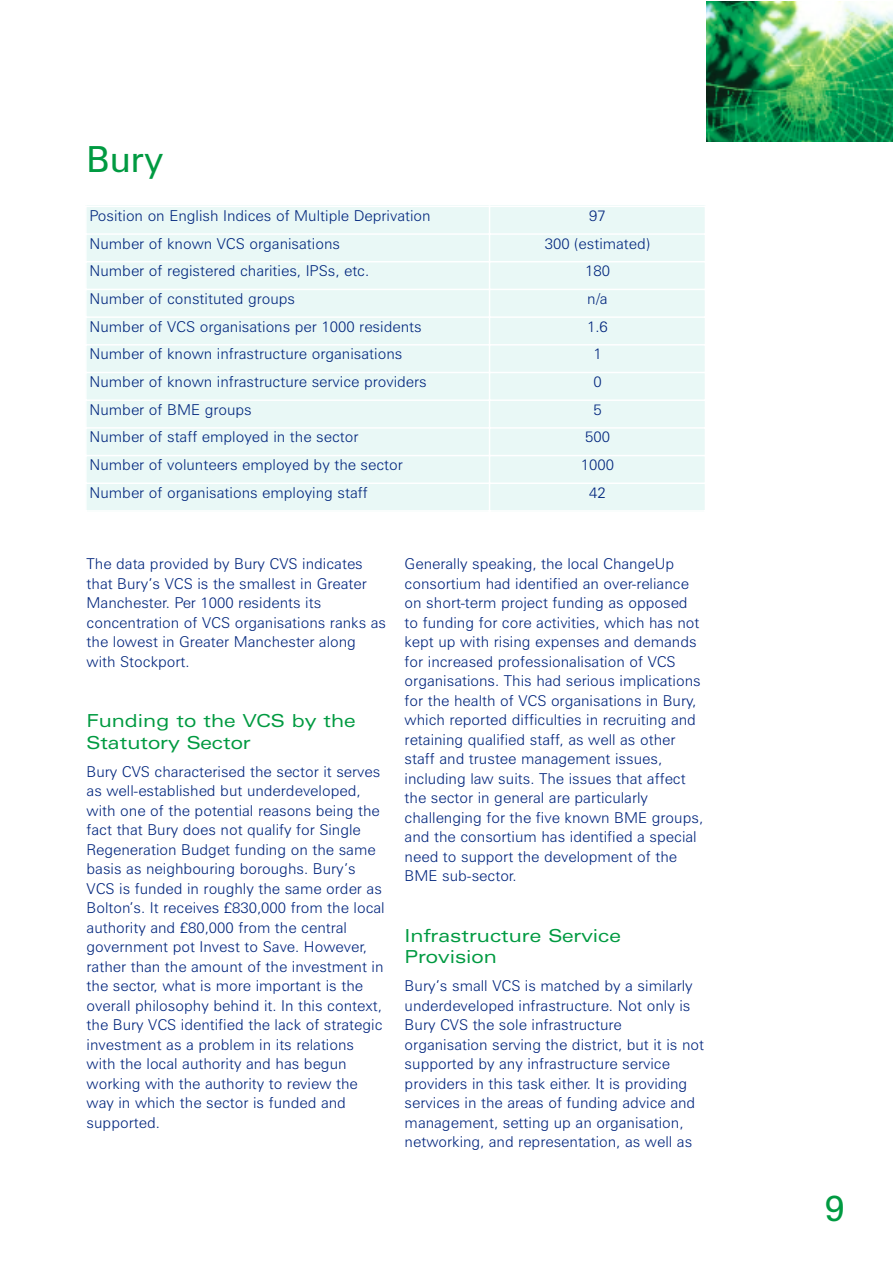
<style>
.page{position:relative;width:893px;height:1263px;background:#fff}
.page>*{position:absolute;margin:0;border:0;box-sizing:border-box;transform-origin:0 0}
.t1{font:36px "Zurich BT";color:#009a41}
.t2{font:expanded 18px/21.6px "Zurich BT";color:#009a41}
.t3{font:300 15px/19.5px "Zurich BT";color:#00257d}
</style>
<div class="page">
<div style="left:85px;top:206px;width:404px;height:28px;background:#e9f8f6"></div>
<div style="left:489px;top:206px;width:217px;height:28px;background:#e9f8f6"></div>
<div style="left:85px;top:234px;width:404px;height:28px;background:#e9f8f6"></div>
<div style="left:489px;top:234px;width:217px;height:28px;background:#e9f8f6"></div>
<div style="left:85px;top:262px;width:404px;height:27px;background:#e9f8f6"></div>
<div style="left:489px;top:262px;width:217px;height:27px;background:#e9f8f6"></div>
<div style="left:85px;top:289px;width:404px;height:28px;background:#e9f8f6"></div>
<div style="left:489px;top:289px;width:217px;height:28px;background:#e9f8f6"></div>
<div style="left:85px;top:317px;width:404px;height:28px;background:#e9f8f6"></div>
<div style="left:489px;top:317px;width:217px;height:28px;background:#e9f8f6"></div>
<div style="left:85px;top:345px;width:404px;height:28px;background:#e9f8f6"></div>
<div style="left:489px;top:345px;width:217px;height:28px;background:#e9f8f6"></div>
<div style="left:85px;top:373px;width:404px;height:27px;background:#e9f8f6"></div>
<div style="left:489px;top:373px;width:217px;height:27px;background:#e9f8f6"></div>
<div style="left:85px;top:400px;width:404px;height:28px;background:#e9f8f6"></div>
<div style="left:489px;top:400px;width:217px;height:28px;background:#e9f8f6"></div>
<div style="left:85px;top:428px;width:404px;height:28px;background:#e9f8f6"></div>
<div style="left:489px;top:428px;width:217px;height:28px;background:#e9f8f6"></div>
<div style="left:85px;top:456px;width:404px;height:27px;background:#e9f8f6"></div>
<div style="left:489px;top:456px;width:217px;height:27px;background:#e9f8f6"></div>
<div style="left:85px;top:483px;width:404px;height:29px;background:#e9f8f6"></div>
<div style="left:489px;top:483px;width:217px;height:29px;background:#e9f8f6"></div>
<hr style="left:85px;top:206px;width:2px;height:306px;background:#fff">
<hr style="left:489px;top:206px;width:1px;height:306px;background:#fff">
<hr style="left:704px;top:206px;width:2px;height:306px;background:#fff">
<hr style="left:85px;top:206px;width:621px;height:1px;background:#fff">
<hr style="left:85px;top:233px;width:621px;height:2px;background:#fff">
<hr style="left:85px;top:261px;width:621px;height:1px;background:#fff">
<hr style="left:85px;top:289px;width:621px;height:1px;background:#fff">
<hr style="left:85px;top:316px;width:621px;height:2px;background:#fff">
<hr style="left:85px;top:344px;width:621px;height:2px;background:#fff">
<hr style="left:85px;top:372px;width:621px;height:1px;background:#fff">
<hr style="left:85px;top:399px;width:621px;height:2px;background:#fff">
<hr style="left:85px;top:427px;width:621px;height:2px;background:#fff">
<hr style="left:85px;top:455px;width:621px;height:1px;background:#fff">
<hr style="left:85px;top:483px;width:621px;height:1px;background:#fff">
<hr style="left:85px;top:510px;width:621px;height:2px;background:#fff">
<img style="left:706px;top:2px;width:186px;height:140px">
<h1 class="t1" style="left:87px;top:147px;width:79px">Bury</h1>
<p class="t3" style="left:90px;top:208px;width:342px">Position on English Indices of Multiple Deprivation</p>
<p class="t3" style="left:589px;top:208px;width:18px">97</p>
<p class="t3" style="left:90px;top:236px;width:252px">Number of known VCS organisations</p>
<p class="t3" style="left:545px;top:236px;width:107px">300 (estimated)</p>
<p class="t3" style="left:90px;top:264px;width:281px">Number of registered charities, IPSs, etc.</p>
<p class="t3" style="left:585px;top:264px;width:26px">180</p>
<p class="t3" style="left:90px;top:291px;width:207px">Number of constituted groups</p>
<p class="t3" style="left:587px;top:291px;width:22px">n/a</p>
<p class="t3" style="left:90px;top:319px;width:333px">Number of VCS organisations per 1000 residents</p>
<p class="t3" style="left:587px;top:319px;width:22px">1.6</p>
<p class="t3" style="left:90px;top:347px;width:314px">Number of known infrastructure organisations</p>
<p class="t3" style="left:593px;top:347px;width:10px">1</p>
<p class="t3" style="left:90px;top:374px;width:339px">Number of known infrastructure service providers</p>
<p class="t3" style="left:593px;top:374px;width:10px">0</p>
<p class="t3" style="left:90px;top:402px;width:164px">Number of BME groups</p>
<p class="t3" style="left:593px;top:402px;width:10px">5</p>
<p class="t3" style="left:90px;top:430px;width:270px">Number of staff employed in the sector</p>
<p class="t3" style="left:585px;top:430px;width:26px">500</p>
<p class="t3" style="left:90px;top:457px;width:315px">Number of volunteers employed by the sector</p>
<p class="t3" style="left:581px;top:457px;width:35px">1000</p>
<p class="t3" style="left:90px;top:485px;width:279px">Number of organisations employing staff</p>
<p class="t3" style="left:589px;top:485px;width:18px">42</p>
<p class="t3" style="left:87px;top:556px;width:301px">The data provided by Bury CVS indicates that Bury’s VCS is the smallest in Greater Manchester. Per 1000 residents its concentration of VCS organisations ranks as the lowest in Greater Manchester along with Stockport.</p>
<p class="t2" style="left:87px;top:712px;width:270px">Funding to the VCS by the<br>Statutory Sector</p>
<p class="t3" style="left:87px;top:764px;width:300px">Bury CVS characterised the sector it serves as well-established but underdeveloped, with one of the potential reasons being the fact that Bury does not qualify for Single Regeneration Budget funding on the same basis as neighbouring boroughs. Bury’s VCS is funded in roughly the same order as Bolton’s. It receives £830,000 from the local authority and £80,000 from the central government pot Invest to Save. However, rather than the amount of the investment in the sector, what is more important is the overall philosophy behind it. In this context, the Bury VCS identified the lack of strategic investment as a problem in its relations with the local authority and has begun working with the authority to review the way in which the sector is funded and supported.</p>
<p class="t3" style="left:404px;top:556px;width:300px">Generally speaking, the local ChangeUp consortium had identified an over-reliance on short-term project funding as opposed to funding for core activities, which has not kept up with rising expenses and demands for increased professionalisation of VCS organisations. This had serious implications for the health of VCS organisations in Bury, which reported difficulties in recruiting and retaining qualified staff, as well as other staff and trustee management issues, including law suits. The issues that affect the sector in general are particularly challenging for the five known BME groups, and the consortium has identified a special need to support the development of the BME sub-sector.</p>
<p class="t2" style="left:404px;top:927px;width:217px">Infrastructure Service<br>Provision</p>
<p class="t3" style="left:404px;top:979px;width:301px">Bury’s small VCS is matched by a similarly underdeveloped infrastructure. Not only is Bury CVS the sole infrastructure organisation serving the district, but it is not supported by any infrastructure service providers in this task either. It is providing services in the areas of funding advice and management, setting up an organisation, networking, and representation, as well as</p>
<h1 class="t1" style="left:824px;top:1195px;width:21px">9</h1>
</div>
